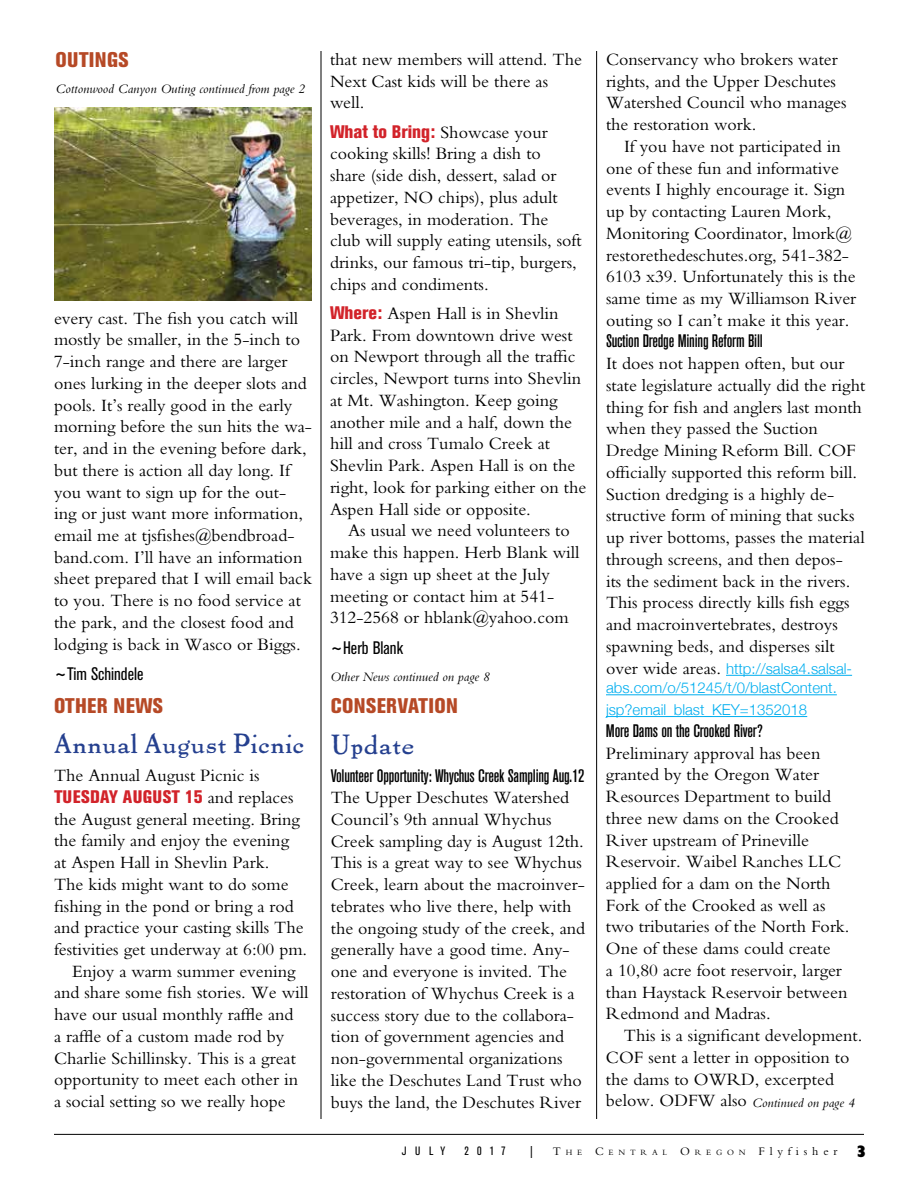
<style>
.page{position:relative;width:918px;height:1188px;background:#fff}
.page>*{position:absolute;margin:0;border:0;box-sizing:border-box;transform-origin:0 0}
.t1{font:27px "Pabst L";color:#25408f}
.t2{font:800 condensed 21px "Akzidenz Grotesk BE";letter-spacing:.02em;color:#b64926}
.t3{font:18px/21.8px "Bembo";color:#000}
.t4{font:500 condensed 18px "Akzidenz Grotesk BE";letter-spacing:-.01em;color:#000}
.t5{font:800 condensed 18px "Akzidenz Grotesk BE";letter-spacing:.02em;color:#d2232a}
.t6{font:800 condensed 18px "Akzidenz Grotesk BE";color:#d2232a}
.t7{font:condensed 18px "Akzidenz Grotesk BE";color:#000}
.t8{font:300 15px/19.5px "Helvetica Neue";color:#00aeef}
.t9{font:italic 13.5px "Bembo";color:#000}
.t10{font:condensed 12px "Akzidenz Grotesk BE";letter-spacing:.68em;color:#000}
.t11{font:8.4px "Bembo";letter-spacing:.57em;color:#000}
.s1{font-family:"Bembo";font-weight:400;font-stretch:normal;color:#000}
.s2{font-family:"Akzidenz Grotesk BE";font-weight:800;font-stretch:condensed;color:#d2232a}
.s3{font-family:"Bembo";font-weight:400;font-size:18px;color:#000}
.s4{font-style:normal;font-size:18px}
.s5{font-size:12px}
.s6{font-family:"Gill Sans Extra Bold Display";font-size:16.5px}
</style>
<div class="page">
<hr style="left:54px;top:1134px;width:810px;height:1px;background:#000">
<hr style="left:321px;top:51px;width:1px;height:1068px;background:#000">
<hr style="left:596px;top:51px;width:1px;height:1068px;background:#000">
<img style="left:54px;top:107px;width:258px;height:194px">
<hr style="left:726px;top:675px;width:126px;height:1px;background:#00aeef">
<hr style="left:606px;top:694px;width:231px;height:1px;background:#00aeef">
<hr style="left:606px;top:716px;width:201px;height:1px;background:#00aeef">
<p class="t2" style="left:56px;top:47px;width:75px">OUTINGS</p>
<p class="t9" style="left:56px;top:81px;width:251px">Cottonwood Canyon Outing continued from page 2</p>
<p class="t3" style="left:54px;top:307px;width:260px">every cast. The fish you catch will mostly be smaller, in the 5-inch to 7-inch range and there are larger ones lurking in the deeper slots and pools. It’s really good in the early morning before the sun hits the wa&shy;ter, and in the evening before dark, but there is action all day long. If you want to sign up for the out&shy;ing or just want more information, email me at tjsfishes@bendbroad&shy;band.com. I’ll have an information sheet prepared that I will email back to you. There is no food service at the park, and the closest food and lodging is back in Wasco or Biggs.</p>
<p class="t7" style="left:54px;top:664px;width:91px">~Tim Schindele</p>
<p class="t2" style="left:54px;top:693px;width:110px">OTHER NEWS</p>
<h1 class="t1" style="left:54px;top:726px;width:252px">Annual August Picnic</h1>
<p class="t3" style="left:54px;top:764px;width:207px">The Annual August Picnic is</p>
<p class="t5" style="left:54px;top:786px;width:241px">TUESDAY AUGUST 15 <span class="s1">and replaces</span></p>
<p class="t3" style="left:54px;top:808px;width:248px">the August general meeting. Bring</p>
<p class="t3" style="left:54px;top:829px;width:237px">the family and enjoy the evening</p>
<p class="t3" style="left:54px;top:851px;width:217px">at Aspen Hall in Shevlin Park.</p>
<p class="t3" style="left:54px;top:873px;width:236px">The kids might want to do some</p>
<p class="t3" style="left:54px;top:895px;width:241px">fishing in the pond or bring a rod</p>
<p class="t3" style="left:54px;top:916px;width:251px">and practice your casting skills The</p>
<p class="t3" style="left:54px;top:938px;width:255px">festivities get underway at 6:00 pm.</p>
<p class="t3" style="left:72px;top:960px;width:225px">Enjoy a warm summer evening</p>
<p class="t3" style="left:54px;top:982px;width:256px">and share some fish stories. We will</p>
<p class="t3" style="left:54px;top:1003px;width:241px">have our usual monthly raffle and</p>
<p class="t3" style="left:54px;top:1025px;width:232px">a raffle of a custom made rod by</p>
<p class="t3" style="left:54px;top:1047px;width:243px">Charlie Schillinsky. This is a great</p>
<p class="t3" style="left:54px;top:1069px;width:246px">opportunity to meet each other in</p>
<p class="t3" style="left:54px;top:1090px;width:233px">a social setting so we really hope</p>
<p class="t3" style="left:330px;top:48px;width:253px">that new members will attend. The<br>Next Cast kids will be there as well.</p>
<p class="t6" style="left:330px;top:121px;width:219px">What to Bring: <span class="s1">Showcase your</span></p>
<p class="t3" style="left:330px;top:142px;width:253px">cooking skills! Bring a dish to<br>share (side dish, dessert, salad or appetizer, NO chips), plus adult beverages, in moderation. The club will supply eating utensils, soft drinks, our famous tri-tip, burgers, chips and condiments.</p>
<p class="t3" style="left:330px;top:302px;width:258px"><span class="s2">Where:</span> Aspen Hall is in Shevlin<br>Park. From downtown drive west on Newport through all the traffic circles, Newport turns into Shevlin at Mt. Washington. Keep going another mile and a half, down the hill and cross Tumalo Creek at<br>Shevlin Park. Aspen Hall is on the right, look for parking either on the<br>Aspen Hall side or opposite.</p>
<p class="t3" style="left:330px;top:520px;width:251px;text-indent:18px">As usual we need volunteers to make this happen. Herb Blank will have a sign up sheet at the July meeting or contact him at 541-<br>312-2568 or hblank@yahoo.com</p>
<p class="t7" style="left:330px;top:638px;width:75px">~Herb Blank</p>
<p class="t9" style="left:330px;top:669px;width:161px">Other News continued on page 8</p>
<p class="t2" style="left:331px;top:694px;width:129px">CONSERVATION</p>
<h1 class="t1" style="left:331px;top:727px;width:85px">Update</h1>
<p class="t4" style="left:331px;top:765px;width:255px">Volunteer Opportunity: Whychus Creek Sampling Aug.12</p>
<p class="t3" style="left:331px;top:786px;width:256px">The Upper Deschutes Watershed Council’s 9th annual Whychus Creek sampling day is August 12th.<br>This is a great way to see Whychus Creek, learn about the macroinver&shy;tebrates who live there, help with the ongoing study of the creek, and generally have a good time. Any&shy;one and everyone is invited. The restoration of Whychus Creek is a success story due to the collabora&shy;tion of government agencies and non-governmental organizations like the Deschutes Land Trust who buys the land, the Deschutes River</p>
<p class="t3" style="left:606px;top:48px;width:242px">Conservancy who brokers water rights, and the Upper Deschutes<br>Watershed Council who manages the restoration work.</p>
<p class="t3" style="left:606px;top:135px;width:252px;text-indent:18px">If you have not participated in one of these fun and informative events I highly encourage it. Sign up by contacting Lauren Mork, Monitoring Coordinator, lmork@ restorethedeschutes.org, 541-382- 6103 x39. Unfortunately this is the same time as my Williamson River outing so I can’t make it this year.</p>
<p class="t4" style="left:606px;top:331px;width:158px">Suction Dredge Mining Reform Bill</p>
<p class="t3" style="left:606px;top:352px;width:261px">It does not happen often, but our state legislature actually did the right thing for fish and anglers last month when they passed the Suction Dredge Mining Reform Bill. COF officially supported this reform bill.<br>Suction dredging is a highly de&shy;structive form of mining that sucks up river bottoms, passes the material through screens, and then depos-<br>its the sediment back in the rivers.<br>This process directly kills fish eggs and macroinvertebrates, destroys spawning beds, and disperses silt</p>
<p class="t8" style="left:606px;top:658px;width:248px"><span class="s3">over wide areas.</span> http://salsa4.salsal&shy;abs.com/o/51245/t/0/blastContent.</p>
<p class="t8" style="left:606px;top:699px;width:203px">jsp?email_blast_KEY=1352018</p>
<p class="t4" style="left:606px;top:721px;width:158px">More Dams on the Crooked River?</p>
<p class="t3" style="left:606px;top:742px;width:245px">Preliminary approval has been granted by the Oregon Water<br>Resources Department to build three new dams on the Crooked<br>River upstream of Prineville<br>Reservoir. Waibel Ranches LLC applied for a dam on the North<br>Fork of the Crooked as well as two tributaries of the North Fork.<br>One of these dams could create<br>a 10,80 acre foot reservoir, larger than Haystack Reservoir between<br>Redmond and Madras.</p>
<p class="t3" style="left:606px;top:1024px;width:258px;text-indent:18px">This is a significant development.<br>COF sent a letter in opposition to the dams to OWRD, excerpted</p>
<p class="t9" style="left:606px;top:1095px;width:250px"><span class="s4">below. ODFW also</span> Continued on page 4</p>
<p class="t10" style="left:402px;top:1145px;width:45px">JULY</p>
<p class="t10" style="left:464px;top:1145px;width:43px">2017</p>
<p class="t10" style="left:530px;top:1145px;width:4px">|</p>
<p class="t11" style="left:553px;top:1148px;width:314px"><span class="s5">T</span>HE <span class="s5">C</span>ENTRAL <span class="s5">O</span>REGON <span class="s5">Flyfisher</span> <span class="s6">3</span></p>
</div>
